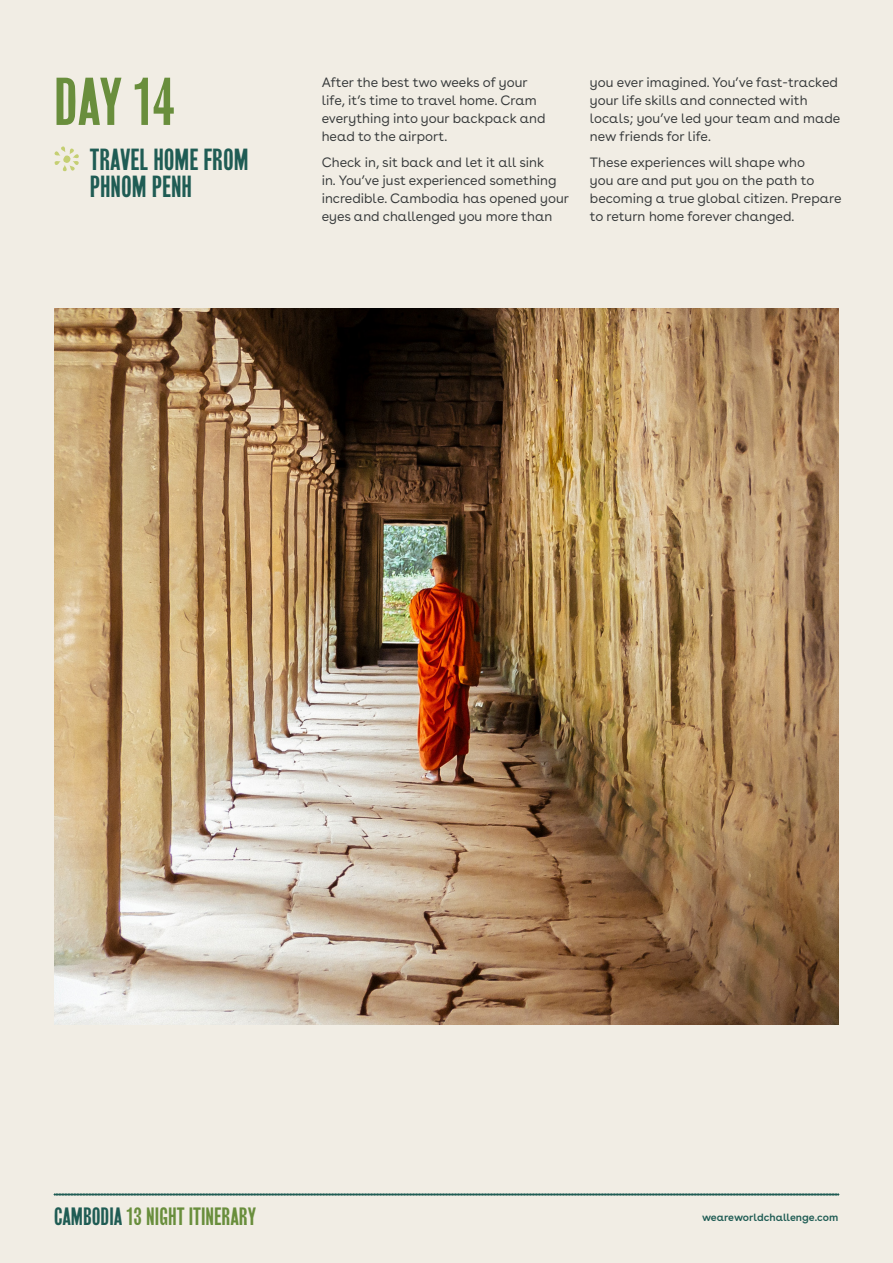
<style>
.page{position:relative;width:893px;height:1263px;background:#f1ede4}
.page>*{position:absolute;margin:0;border:0;box-sizing:border-box;transform-origin:0 0}
.DAYS{font:63px "Girott";color:#698e3c}
.LOCATION{font:28.5px "Girott";color:#1f5c54}
.t1{font:23.4px "Girott";color:#698e3c}
.t2{font:13.5px/18px "Buenos Aires";color:#353839}
.t3{font:600 10.5px "Buenos Aires";color:#1f5c54}
.s1{color:#1f5c54}
</style>
<div class="page">
<svg style="left:54px;top:1194px;width:785px;height:1px"></svg>
<svg style="left:55px;top:146px;width:24px;height:25px"></svg>
<img style="left:55px;top:308px;width:783px;height:716px">
<p class="DAYS" style="left:54px;top:66px;width:123px">DAY 14</p>
<p class="LOCATION" style="left:90px;top:143px;width:160px">TRAVEL HOME FROM</p>
<p class="LOCATION" style="left:90px;top:170px;width:104px">PHNOM PENH</p>
<p class="t2" style="left:322px;top:72px;width:226px">After the best two weeks of your life, it’s time to travel home. Cram everything into your backpack and head to the airport.</p>
<p class="t2" style="left:322px;top:152px;width:249px">Check in, sit back and let it all sink<br>in. You’ve just experienced something incredible. Cambodia has opened your eyes and challenged you more than</p>
<p class="t2" style="left:590px;top:72px;width:252px">you ever imagined. You’ve fast-tracked your life skills and connected with locals; you’ve led your team and made new friends for life.</p>
<p class="t2" style="left:590px;top:152px;width:253px">These experiences will shape who<br>you are and put you on the path to becoming a true global citizen. Prepare to return home forever changed.</p>
<h3 class="t1" style="left:54px;top:1203px;width:204px"><span class="s1">CAMBODIA</span> 13 NIGHT ITINERARY</h3>
<p class="t3" style="left:702px;top:1209px;width:138px">weareworldchallenge.com</p>
</div>
